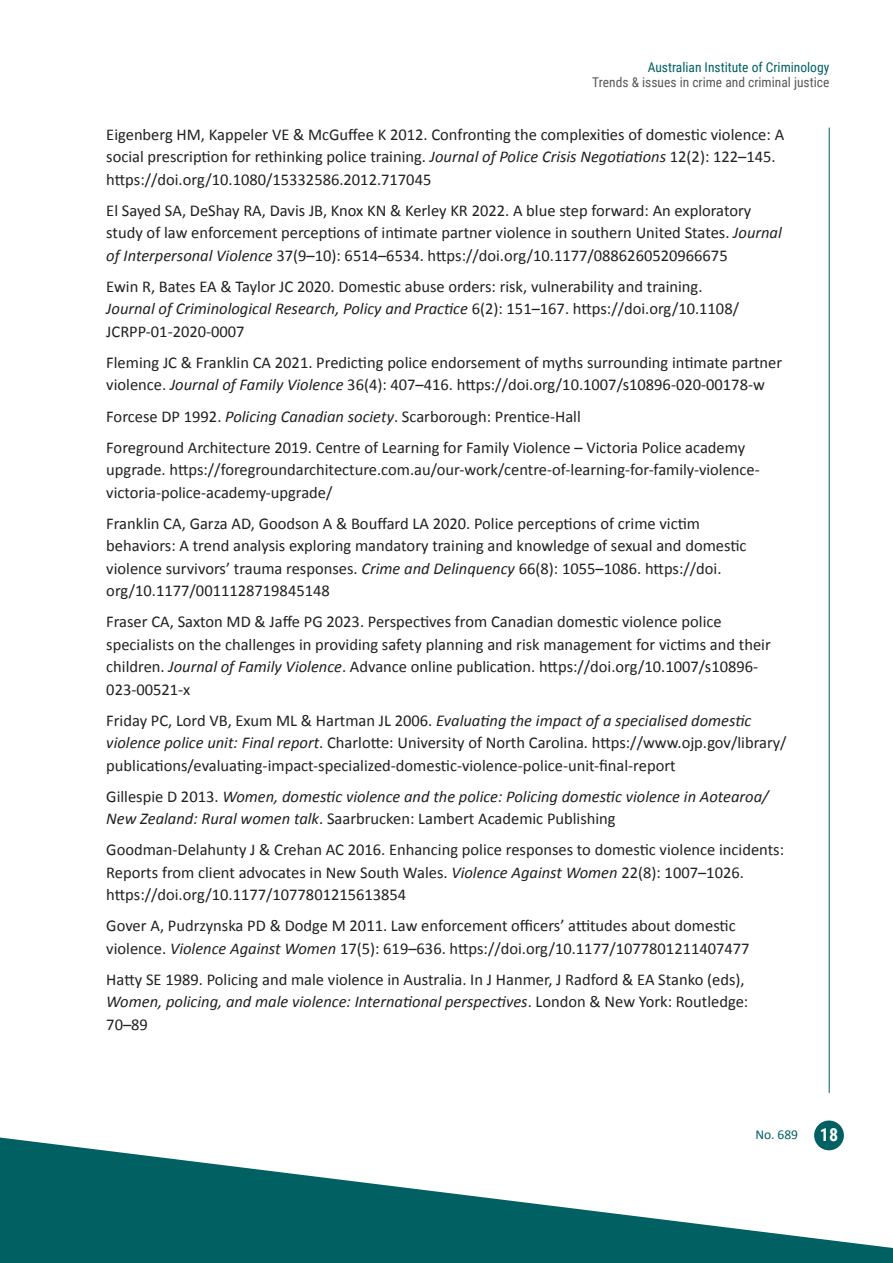
<style>
.page{position:relative;width:893px;height:1263px;background:#fff}
.page>*{position:absolute;margin:0;border:0;box-sizing:border-box;transform-origin:0 0}
.body{font:16.5px/22.5px "Calibri";color:#231f20}
.body-2{font:italic 16.5px/22.5px "Calibri";color:#231f20}
.t1{font:13.5px "Roboto Condensed";color:#57585a}
.t2{font:13.5px "Roboto Condensed";color:#006062}
.t3{font:13.5px "Calibri";color:#006062}
.s1{font-style:italic}
.s2{font-style:normal}
.s3{font-family:"Roboto Condensed";font-weight:700;font-size:18px;color:#fff}
</style>
<div class="page">
<hr style="left:829px;top:128px;width:1px;height:965px;background:#006062">
<div style="left:814px;top:1120px;width:30px;height:30px;background:#006062;border-radius:50%"></div>
<svg style="left:0;top:1137px;width:893px;height:126px;fill:#006062"></svg>
<p class="t2" style="left:648px;top:57px;width:183px">Australian Institute of Criminology</p>
<p class="t1" style="left:592px;top:73px;width:239px">Trends &amp; issues in crime and criminal justice</p>
<p class="body" style="left:106px;top:123px;width:679px">Eigenberg HM, Kappeler VE &amp; McGuffee K 2012. Confronting the complexities of domestic violence: A social prescription for rethinking police training. <span class="s1">Journal of Police Crisis Negotiations</span> 12(2): 122–145. https://doi.org/10.1080/15332586.2012.717045</p>
<p class="body" style="left:106px;top:199px;width:677px">El Sayed SA, DeShay RA, Davis JB, Knox KN &amp; Kerley KR 2022. A blue step forward: An exploratory study of law enforcement perceptions of intimate partner violence in southern United States. <span class="s1">Journal of Interpersonal Violence</span> 37(9–10): 6514–6534. https://doi.org/10.1177/0886260520966675</p>
<p class="body" style="left:106px;top:275px;width:634px">Ewin R, Bates EA &amp; Taylor JC 2020. Domestic abuse orders: risk, vulnerability and training.<br><span class="s1">Journal of Criminological Research, Policy and Practice</span> 6(2): 151–167. https://doi.org/10.1108/<br>JCRPP-01-2020-0007</p>
<p class="body" style="left:106px;top:351px;width:677px">Fleming JC &amp; Franklin CA 2021. Predicting police endorsement of myths surrounding intimate partner violence. <span class="s1">Journal of Family Violence</span> 36(4): 407–416. https://doi.org/10.1007/s10896-020-00178-w</p>
<p class="body" style="left:106px;top:404px;width:476px">Forcese DP 1992. <span class="s1">Policing Canadian society</span>. Scarborough: Prentice-Hall</p>
<p class="body" style="left:106px;top:435px;width:655px">Foreground Architecture 2019. Centre of Learning for Family Violence – Victoria Police academy upgrade. https://foregroundarchitecture.com.au/our-work/centre-of-learning-for-family-violence&shy;victoria-police-academy-upgrade/</p>
<p class="body" style="left:106px;top:511px;width:642px">Franklin CA, Garza AD, Goodson A &amp; Bouffard LA 2020. Police perceptions of crime victim behaviors: A trend analysis exploring mandatory training and knowledge of sexual and domestic violence survivors’ trauma responses. <span class="s1">Crime and Delinquency</span> 66(8): 1055–1086. https://doi. org/10.1177/0011128719845148</p>
<p class="body" style="left:106px;top:610px;width:666px">Fraser CA, Saxton MD &amp; Jaffe PG 2023. Perspectives from Canadian domestic violence police specialists on the challenges in providing safety planning and risk management for victims and their children. <span class="s1">Journal of Family Violence</span>. Advance online publication. https://doi.org/10.1007/s10896- 023-00521-x</p>
<p class="body" style="left:106px;top:708px;width:682px">Friday PC, Lord VB, Exum ML &amp; Hartman JL 2006. <span class="s1">Evaluating the impact of a specialised domestic violence police unit: Final report</span>. Charlotte: University of North Carolina. https://www.ojp.gov/library/ publications/evaluating-impact-specialized-domestic-violence-police-unit-final-report</p>
<p class="body-2" style="left:106px;top:784px;width:664px"><span class="s2">Gillespie D 2013.</span> Women, domestic violence and the police: Policing domestic violence in Aotearoa/<br>New Zealand: Rural women talk<span class="s2">. Saarbrucken: Lambert Academic Publishing</span></p>
<p class="body" style="left:106px;top:838px;width:679px">Goodman-Delahunty J &amp; Crehan AC 2016. Enhancing police responses to domestic violence incidents:<br>Reports from client advocates in New South Wales. <span class="s1">Violence Against Women</span> 22(8): 1007–1026. https://doi.org/10.1177/1077801215613854</p>
<p class="body" style="left:106px;top:914px;width:645px">Gover A, Pudrzynska PD &amp; Dodge M 2011. Law enforcement officers’ attitudes about domestic violence. <span class="s1">Violence Against Women</span> 17(5): 619–636. https://doi.org/10.1177/1077801211407477</p>
<p class="body" style="left:106px;top:967px;width:643px">Hatty SE 1989. Policing and male violence in Australia. In J Hanmer, J Radford &amp; EA Stanko (eds),<br><span class="s1">Women, policing, and male violence: International perspectives</span>. London &amp; New York: Routledge:<br>70–89</p>
<p class="t3" style="left:755px;top:1125px;width:84px">No. 689 <span class="s3">18</span></p>
</div>
